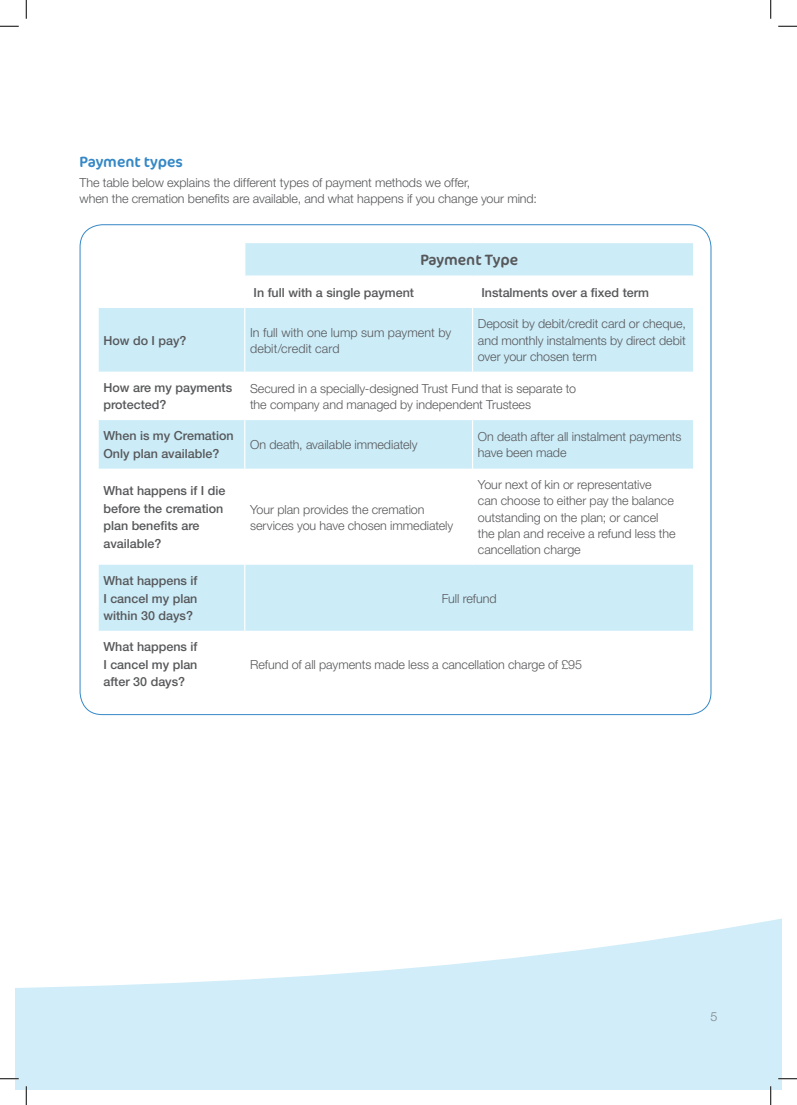
<style>
.page{position:relative;width:797px;height:1105px;background:#fff}
.page>*{position:absolute;margin:0;border:0;box-sizing:border-box;transform-origin:0 0}
.t1{font:15px "Cocon Pro";color:#3588c6}
.t2{font:15px "Cocon Pro";color:#57585a}
.t3{font:300 12.5px/16.2px "Helvetica Neue";letter-spacing:-.005em;color:#57585a}
.t4{font:500 12.5px/17.5px "Helvetica Neue";color:#57585a}
.t5{font:300 12.5px "Helvetica Neue";color:#808285}
</style>
<div class="page">
<svg style="left:16px;top:918px;width:765px;height:171px;fill:#d0edf9"></svg>
<svg style="left:99px;top:243px;width:594px;height:388px;fill:#ccecf8"></svg>
<hr style="left:97px;top:275px;width:148px;height:2px;background:#fff">
<hr style="left:472px;top:275px;width:222px;height:2px;background:#fff">
<hr style="left:244px;top:243px;width:1px;height:32px;background:#fff">
<hr style="left:245px;top:275px;width:227px;height:2px;background:#fff">
<hr style="left:244px;top:277px;width:1px;height:31px;background:#fff">
<hr style="left:472px;top:277px;width:1px;height:31px;background:#fff">
<hr style="left:244px;top:308px;width:1px;height:64px;background:#fff">
<hr style="left:472px;top:308px;width:1px;height:64px;background:#fff">
<hr style="left:244px;top:372px;width:1px;height:48px;background:#fff">
<hr style="left:244px;top:420px;width:1px;height:49px;background:#fff">
<hr style="left:472px;top:420px;width:1px;height:49px;background:#fff">
<hr style="left:244px;top:469px;width:1px;height:96px;background:#fff">
<hr style="left:472px;top:469px;width:1px;height:96px;background:#fff">
<hr style="left:244px;top:565px;width:1px;height:66px;background:#fff">
<svg style="left:0;top:25px;width:19px;height:2px"></svg>
<svg style="left:778px;top:25px;width:19px;height:2px"></svg>
<svg style="left:0;top:1078px;width:19px;height:1px"></svg>
<svg style="left:778px;top:1078px;width:19px;height:1px"></svg>
<svg style="left:25px;top:0;width:2px;height:19px"></svg>
<svg style="left:25px;top:1086px;width:2px;height:19px"></svg>
<svg style="left:770px;top:0;width:1px;height:19px"></svg>
<svg style="left:770px;top:1086px;width:1px;height:19px"></svg>
<p class="t1" style="left:79px;top:152px;width:105px">Payment types</p>
<p class="t3" style="left:79px;top:174px;width:459px">The table below explains the different types of payment methods we offer,<br>when the cremation benefits are available, and what happens if you change your mind:</p>
<p class="t2" style="left:420px;top:250px;width:99px">Payment Type</p>
<p class="t4" style="left:253px;top:284px;width:162px">In full with a single payment</p>
<p class="t4" style="left:481px;top:284px;width:169px">Instalments over a fixed term</p>
<p class="t4" style="left:103px;top:331px;width:85px">How do I pay?</p>
<p class="t3" style="left:250px;top:324px;width:203px">In full with one lump sum payment by debit/credit card</p>
<p class="t3" style="left:478px;top:316px;width:209px;text-align:justify">Deposit by debit/credit card or cheque, and monthly instalments by direct debit over your chosen term</p>
<p class="t4" style="left:103px;top:379px;width:130px">How are my payments protected?</p>
<p class="t3" style="left:250px;top:380px;width:327px">Secured in a specially-designed Trust Fund that is separate to the company and managed by independent Trustees</p>
<p class="t4" style="left:103px;top:427px;width:132px">When is my Cremation<br>Only plan available?</p>
<p class="t3" style="left:250px;top:436px;width:169px">On death, available immediately</p>
<p class="t3" style="left:478px;top:428px;width:205px">On death after all instalment payments have been made</p>
<p class="t4" style="left:103px;top:482px;width:124px">What happens if I die before the cremation plan benefits are available?</p>
<p class="t3" style="left:478px;top:476px;width:199px">Your next of kin or representative<br>can choose to either pay the balance outstanding on the plan; or cancel the plan and receive a refund less the cancellation charge</p>
<p class="t3" style="left:250px;top:501px;width:205px">Your plan provides the cremation services you have chosen immediately</p>
<p class="t4" style="left:103px;top:572px;width:96px;text-align:justify">What happens if I cancel my plan within 30 days?</p>
<p class="t4" style="left:103px;top:638px;width:96px;text-align:justify">What happens if I cancel my plan after 30 days?</p>
<p class="t3" style="left:442px;top:590px;width:56px">Full refund</p>
<p class="t3" style="left:250px;top:656px;width:333px">Refund of all payments made less a cancellation charge of £95</p>
<p class="t5" style="left:710px;top:1009px;width:8px">5</p>
</div>
